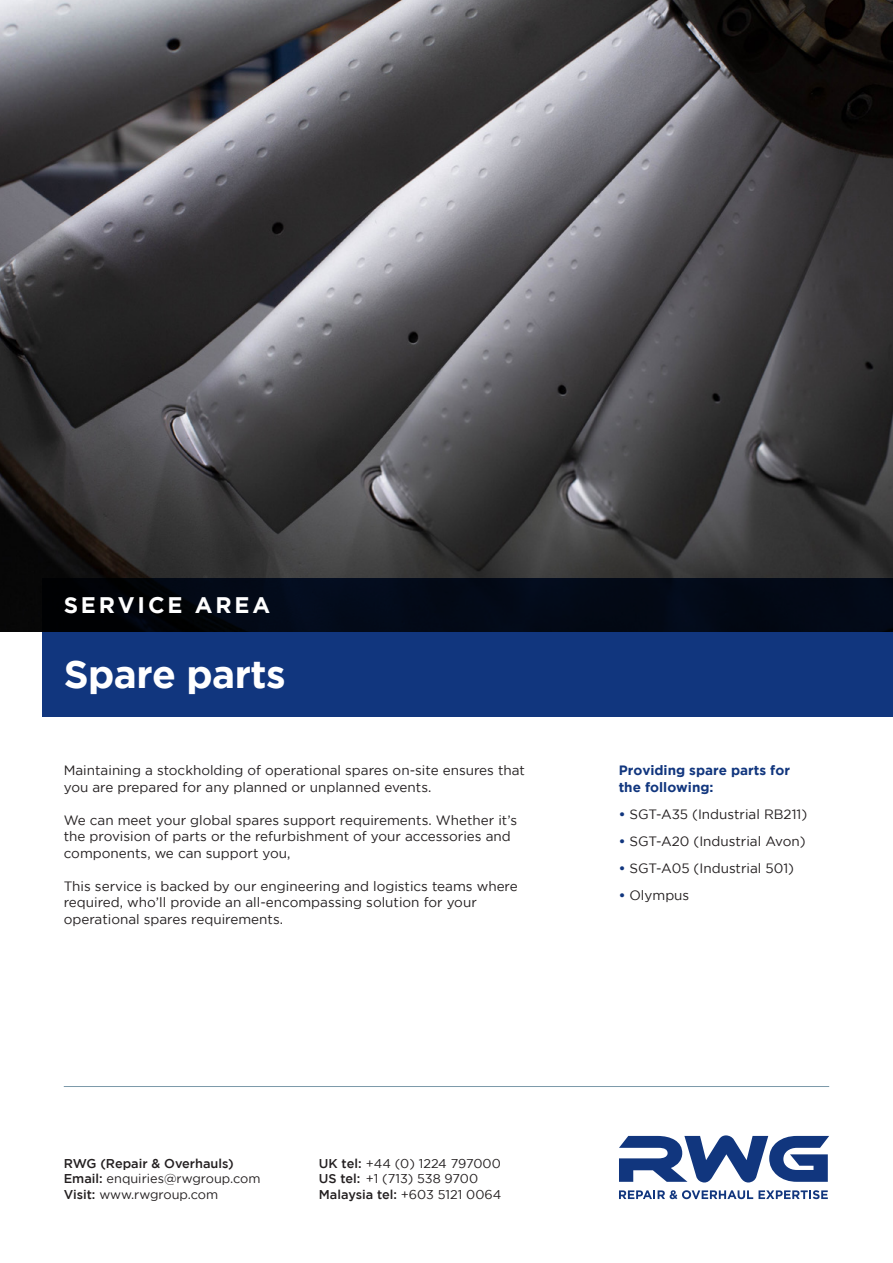
<style>
.page{position:relative;width:893px;height:1263px;background:#fff}
.page>*{position:absolute;margin:0;border:0;box-sizing:border-box;transform-origin:0 0}
.t1{font:700 39px "Gotham";letter-spacing:-.015em;color:#fff}
.t2{font:700 22.5px "Gotham";letter-spacing:.125em;color:#fff}
.t3{font:13.5px/16.5px "Gotham";color:#231f20}
.t4{font:700 13.5px/16.5px "Gotham";color:#11367e}
.t5{font:12.75px "Gotham";color:#231f20}
.t6{font:500 12.75px "Gotham";color:#231f20}
.s1{font-weight:500}
.s2{font-weight:400}
.s3{font-weight:700;color:#11367e}
</style>
<div class="page">
<img style="left:0;top:0;width:893px;height:631px">
<svg style="left:43px;top:578px;width:850px;height:138px;background:#0b2454"></svg>
<svg style="left:619px;top:1135px;width:210px;height:47px"></svg>
<svg style="left:619px;top:1190px;width:209px;height:9px"></svg>
<hr style="left:64px;top:1086px;width:765px;height:1px;background:#7b99a9">
<p class="t2" style="left:64px;top:592px;width:208px">SERVICE AREA</p>
<p class="t1" style="left:64px;top:651px;width:223px">Spare parts</p>
<p class="t3" style="left:64px;top:762px;width:463px">Maintaining a stockholding of operational spares on-site ensures that you are prepared for any planned or unplanned events.</p>
<p class="t3" style="left:64px;top:811px;width:455px">We can meet your global spares support requirements. Whether it’s the provision of parts or the refurbishment of your accessories and components, we can support you,</p>
<p class="t3" style="left:64px;top:877px;width:455px">This service is backed by our engineering and logistics teams where required, who’ll provide an all-encompassing solution for your operational spares requirements.</p>
<p class="t6" style="left:64px;top:1156px;width:172px">RWG (Repair &amp; Overhauls)</p>
<p class="t5" style="left:64px;top:1172px;width:198px"><span class="s1">Email:</span> enquiries@rwgroup.com</p>
<p class="t5" style="left:64px;top:1187px;width:156px"><span class="s1">Visit:</span> www.rwgroup.com</p>
<p class="t5" style="left:319px;top:1156px;width:183px"><span class="s1">UK tel:</span> +44 (0) 1224 797000</p>
<p class="t5" style="left:319px;top:1172px;width:161px"><span class="s1">US tel:</span> +1 (713) 538 9700</p>
<p class="t6" style="left:319px;top:1187px;width:184px">Malaysia tel: <span class="s2">+603 5121 0064</span></p>
<p class="t4" style="left:619px;top:762px;width:173px">Providing spare parts for the following:</p>
<p class="t3" style="left:619px;top:806px;width:190px"><span class="s3">•</span> SGT-A35 (Industrial RB211)</p>
<p class="t3" style="left:619px;top:833px;width:188px"><span class="s3">•</span> SGT-A20 (Industrial Avon)</p>
<p class="t3" style="left:619px;top:860px;width:177px"><span class="s3">•</span> SGT-A05 (Industrial 501)</p>
<p class="t3" style="left:619px;top:887px;width:72px"><span class="s3">•</span> Olympus</p>
</div>
